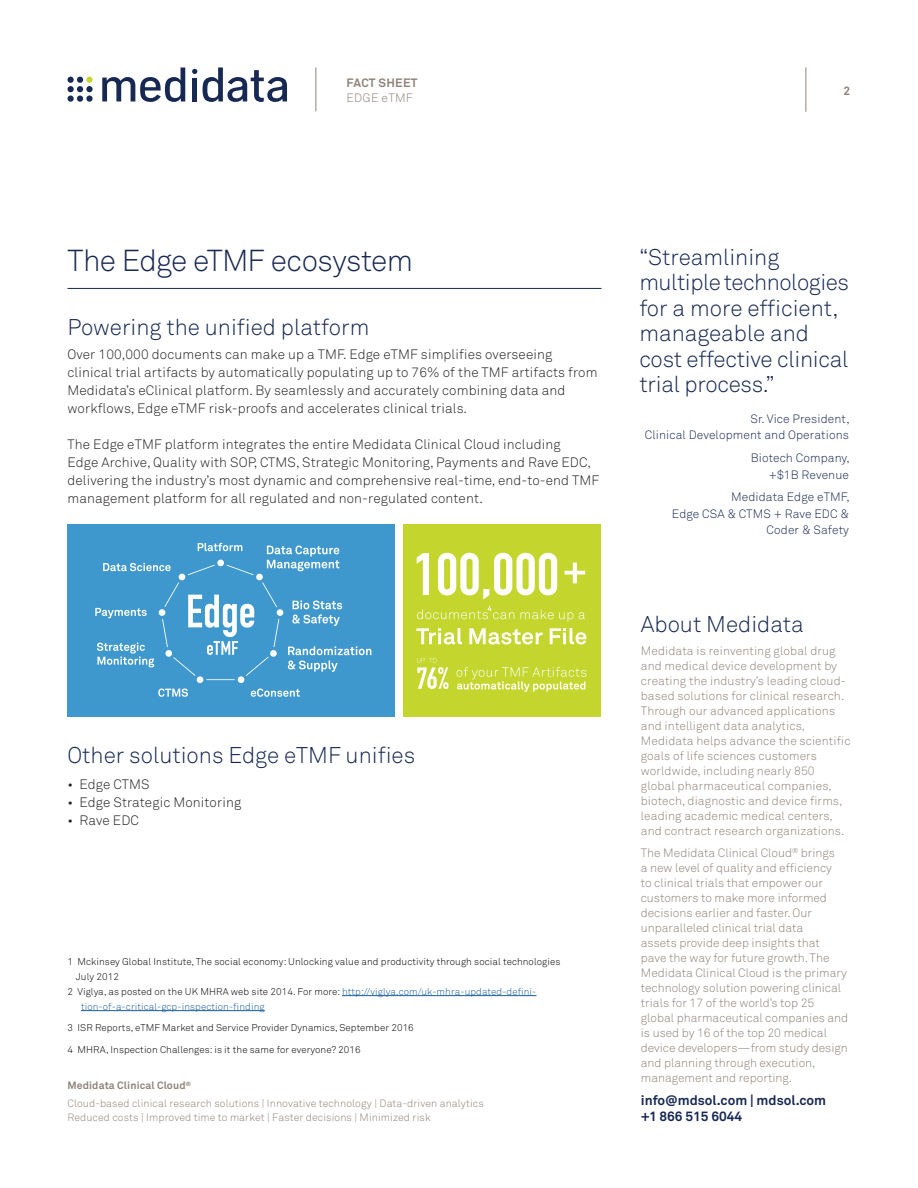
<style>
.page{position:relative;width:918px;height:1188px;background:#fff}
.page>*{position:absolute;margin:0;border:0;box-sizing:border-box;transform-origin:0 0}
.document_section_hea{font:30px "Akkurat Light Pro";letter-spacing:-.02em;color:#172953}
.sub_head_side_bar_ca{font:22.5px/25.5px "Akkurat Light Pro";letter-spacing:-.01em;color:#172953}
.side_bar_head{font:22.5px "Akkurat Light Pro";color:#172953}
.body_copy{font:13.5px/18px "Akkurat Light Pro";letter-spacing:.01em;color:#231f20}
.body_copy-2{font:700 13.5px "Akkurat Pro";color:#172953}
.side_bar_body_text{font:12px/15px "Akkurat Light Pro";color:#8e837a}
.side_bar_body_text-2{font:12px/16.2px "Akkurat Light Pro";letter-spacing:.01em;color:#172953;text-align:right}
.t1{font:700 12px "Akkurat Pro";letter-spacing:.025em;color:#8e837a}
.side_bar_body_text-3{font:12px "Akkurat Light Pro";letter-spacing:.025em;color:#8e837a}
.sub_head_side_bar_ca-2{font:10.5px/13.5px "Akkurat Light Pro";letter-spacing:.01em;color:#8e837a}
.sub_head_side_bar_ca-3{font:700 10.5px "Akkurat Pro";letter-spacing:.01em;color:#8e837a}
.side_bar_body_text-4{font:9.75px/15px "Akkurat Light Pro";letter-spacing:.01em;color:#175d9e}
.side_bar_body_text-5{font:9.75px "Akkurat Light Pro";letter-spacing:.01em;color:#000}
.body_copy-3{font:9.75px/15px "Akkurat Light Pro";letter-spacing:.01em;color:#000}
.s1{color:#000}
</style>
<div class="page">
<hr style="left:806px;top:68px;width:1px;height:44px;background:#8e837a">
<hr style="left:315px;top:68px;width:1px;height:43px;background:#8e837a">
<svg style="left:68px;top:77px;width:25px;height:25px"></svg>
<div style="left:192px;top:78px;width:5px;height:23px;background:#172953"></div>
<svg style="left:192px;top:69px;width:5px;height:5px"></svg>
<svg style="left:102px;top:67px;width:83px;height:35px"></svg>
<svg style="left:203px;top:67px;width:84px;height:35px"></svg>
<hr style="left:68px;top:288px;width:534px;height:1px;background:#172953">
<div style="left:68px;top:524px;width:327px;height:193px;background:#3e97cd"></div>
<svg style="left:95px;top:543px;width:276px;height:154px"></svg>
<div style="left:403px;top:524px;width:197px;height:193px;background:#c4d62e"></div>
<svg style="left:521px;top:609px;width:64px;height:13px"></svg>
<svg style="left:416px;top:628px;width:46px;height:16px"></svg>
<svg style="left:469px;top:628px;width:74px;height:16px"></svg>
<svg style="left:550px;top:628px;width:36px;height:16px"></svg>
<svg style="left:417px;top:658px;width:31px;height:31px"></svg>
<svg style="left:457px;top:667px;width:129px;height:25px"></svg>
<svg style="left:417px;top:553px;width:12px;height:42px"></svg>
<svg style="left:438px;top:553px;width:119px;height:46px"></svg>
<svg style="left:565px;top:562px;width:20px;height:21px"></svg>
<hr style="left:342px;top:995px;width:194px;height:1px;background:#175d9e">
<hr style="left:81px;top:1010px;width:184px;height:1px;background:#175d9e">
<svg style="left:417px;top:606px;width:97px;height:13px"></svg>
<p class="t1" style="left:347px;top:75px;width:73px">FACT SHEET</p>
<p class="side_bar_body_text-3" style="left:347px;top:91px;width:68px">EDGE eTMF</p>
<p class="t1" style="left:844px;top:83px;width:8px">2</p>
<p class="document_section_hea" style="left:68px;top:243px;width:347px">The Edge eTMF ecosystem</p>
<p class="sub_head_side_bar_ca" style="left:68px;top:314px;width:303px">Powering the unified platform</p>
<p class="body_copy" style="left:68px;top:346px;width:532px">Over 100,000 documents can make up a TMF. Edge eTMF simplifies overseeing clinical trial artifacts by automatically populating up to 76% of the TMF artifacts from Medidata’s eClinical platform. By seamlessly and accurately combining data and workflows, Edge eTMF risk-proofs and accelerates clinical trials.</p>
<p class="body_copy" style="left:68px;top:436px;width:533px">The Edge eTMF platform integrates the entire Medidata Clinical Cloud including<br>Edge Archive, Quality with SOP, CTMS, Strategic Monitoring, Payments and Rave EDC, delivering the industry’s most dynamic and comprehensive real-time, end-to-end TMF management platform for all regulated and non-regulated content.</p>
<p class="side_bar_head" style="left:68px;top:742px;width:349px">Other solutions Edge eTMF unifies</p>
<p class="body_copy" style="left:68px;top:776px;width:83px">• Edge CTMS</p>
<p class="body_copy" style="left:68px;top:794px;width:175px">• Edge Strategic Monitoring</p>
<p class="body_copy" style="left:68px;top:812px;width:73px">• Rave EDC</p>
<p class="body_copy-3" style="left:76px;top:954px;width:486px;text-indent:-8px">1 Mckinsey Global Institute, The social economy: Unlocking value and productivity through social technologies<br>July 2012</p>
<p class="side_bar_body_text-4" style="left:81px;top:984px;width:457px;text-indent:-14px"><span class="s1">2 Viglya, as posted on the UK MHRA web site 2014. For more:</span> http://viglya.com/uk-mhra-updated-defini&shy;tion-of-a-critical-gcp-inspection-finding</p>
<p class="side_bar_body_text-5" style="left:68px;top:1022px;width:348px">3 ISR Reports, eTMF Market and Service Provider Dynamics, September 2016</p>
<p class="side_bar_body_text-5" style="left:68px;top:1044px;width:295px">4 MHRA, Inspection Challenges: is it the same for everyone? 2016</p>
<p class="sub_head_side_bar_ca-3" style="left:68px;top:1079px;width:125px">Medidata Clinical Cloud<sup>®</sup></p>
<p class="sub_head_side_bar_ca-2" style="left:68px;top:1097px;width:418px">Cloud-based clinical research solutions | Innovative technology | Data-driven analytics<br>Reduced costs | Improved time to market | Faster decisions | Minimized risk</p>
<p class="sub_head_side_bar_ca" style="left:639px;top:245px;width:211px">“Streamlining multiple technologies for a more efficient, manageable and cost effective clinical trial process.”</p>
<p class="side_bar_body_text-2" style="left:645px;top:411px;width:206px">Sr. Vice President,<br>Clinical Development and Operations</p>
<p class="side_bar_body_text-2" style="left:751px;top:450px;width:100px">Biotech Company, +$1B Revenue</p>
<p class="side_bar_body_text-2" style="left:672px;top:489px;width:179px">Medidata Edge eTMF,<br>Edge CSA &amp; CTMS + Rave EDC &amp;<br>Coder &amp; Safety</p>
<p class="side_bar_head" style="left:641px;top:610px;width:164px">About Medidata</p>
<p class="side_bar_body_text" style="left:641px;top:644px;width:211px">Medidata is reinventing global drug and medical device development by creating the industry’s leading cloud&shy;based solutions for clinical research.<br>Through our advanced applications and intelligent data analytics, Medidata helps advance the scientific goals of life sciences customers worldwide, including nearly 850 global pharmaceutical companies, biotech, diagnostic and device firms, leading academic medical centers, and contract research organizations.</p>
<p class="side_bar_body_text" style="left:641px;top:846px;width:209px">The Medidata Clinical Cloud<sup>®</sup> brings<br>a new level of quality and efficiency<br>to clinical trials that empower our customers to make more informed decisions earlier and faster. Our unparalleled clinical trial data<br>assets provide deep insights that pave the way for future growth. The Medidata Clinical Cloud is the primary technology solution powering clinical trials for 17 of the world’s top 25 global pharmaceutical companies and is used by 16 of the top 20 medical device developers—from study design and planning through execution, management and reporting.</p>
<p class="body_copy-2" style="left:641px;top:1092px;width:187px">info@mdsol.com | mdsol.com</p>
<p class="body_copy-2" style="left:641px;top:1108px;width:103px">+1 866 515 6044</p>
</div>
